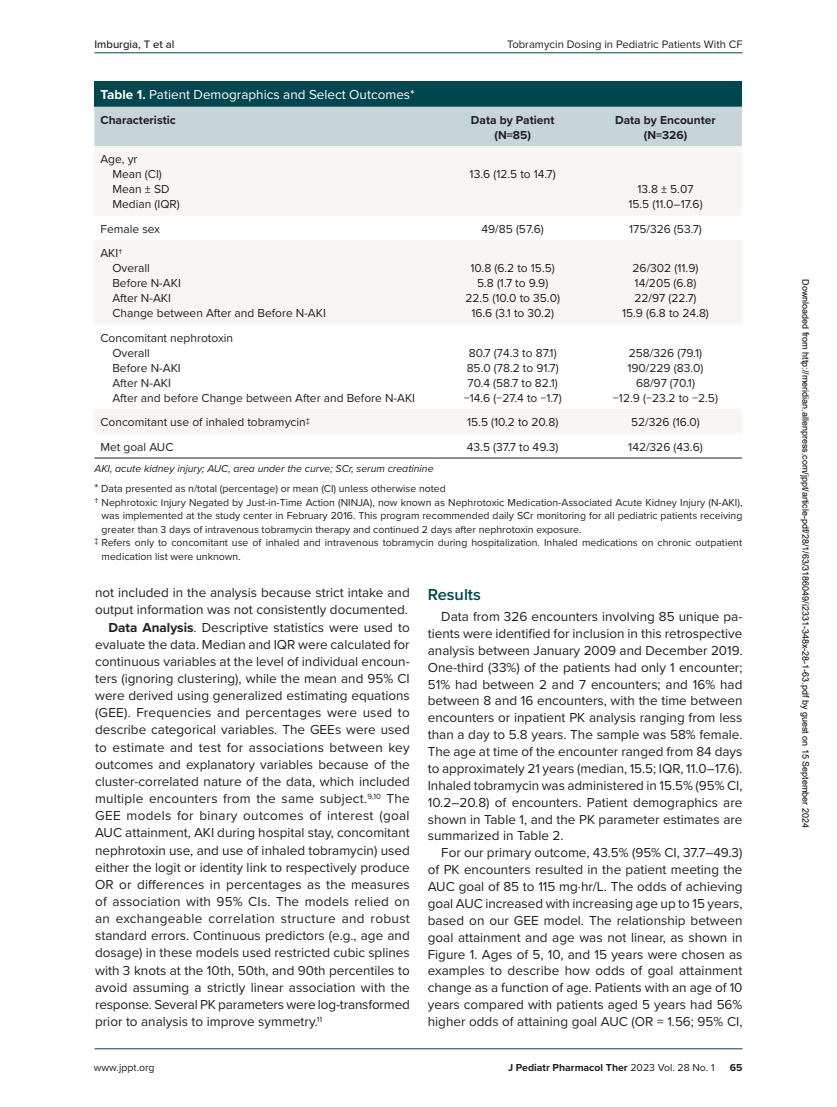
<style>
.page{position:relative;width:837px;height:1107px;background:#fff}
.page>*{position:absolute;margin:0;border:0;box-sizing:border-box;transform-origin:0 0}
.t1{font:600 16.5px "Proxima Nova";color:#00464f}
.t2{font:13.5px/16.8px "Proxima Nova";color:#231f20;text-align:justify}
.t3{font:13.5px "Proxima Nova";color:#fff}
.t4{font:13.5px "Proxima Nova";letter-spacing:.025em;color:#231f20}
.t5{font:13.5px "Proxima Nova";letter-spacing:.02em;color:#231f20}
.t6{font:12px/15px "Proxima Nova";color:#231f20;text-align:center}
.t7{font:700 12px/15px "Proxima Nova";color:#231f20;text-align:center}
.t8{font:11.25px "Proxima Nova";color:#231f20}
.t9{font:500 11.25px "Proxima Nova";color:#231f20}
.t10{font:10.5px/20.2px "Proxima Nova";color:#231f20}
.t11{font:700 10.5px "Proxima Nova";color:#231f20}
.t12{font:9px "Arial";color:#000}
.s1{font-weight:700}
.s2{font-style:italic}
.s3{font-size:12px}
.s4{font-weight:400}
</style>
<div class="page">
<hr style="left:94px;top:52px;width:648px;height:1px;background:#00464f">
<hr style="left:94px;top:1048px;width:648px;height:1px;background:#00464f">
<div style="left:94px;top:81px;width:648px;height:26px;background:#00464f"></div>
<div style="left:94px;top:107px;width:648px;height:39px;background:#c5d5d8"></div>
<svg style="left:95px;top:146px;width:647px;height:287px;fill:#f8f5f2"></svg>
<hr style="left:94px;top:458px;width:342px;height:1px;background:#231f20">
<hr style="left:436px;top:458px;width:153px;height:1px;background:#231f20">
<hr style="left:589px;top:458px;width:153px;height:1px;background:#231f20">
<p class="t9" style="left:94px;top:35px;width:81px">Imburgia, T et al</p>
<p class="t8" style="left:507px;top:35px;width:237px">Tobramycin Dosing in Pediatric Patients With CF</p>
<p class="t3" style="left:100px;top:85px;width:316px"><span class="s1">Table 1.</span> Patient Demographics and Select Outcomes*</p>
<p class="t7" style="left:100px;top:112px;width:77px">Characteristic</p>
<p class="t7" style="left:471px;top:112px;width:85px">Data by Patient (N=85)</p>
<p class="t7" style="left:615px;top:112px;width:102px">Data by Encounter (N=326)</p>
<p class="t6" style="left:112px;top:151px;width:69px;text-align:left;text-indent:-12px">Age, yr<br>Mean (CI)<br>Mean ± SD<br>Median (IQR)</p>
<p class="t6" style="left:470px;top:166px;width:88px">13.6 (12.5 to 14.7)</p>
<p class="t6" style="left:628px;top:181px;width:76px">13.8 ± 5.07<br>15.5 (11.0–17.6)</p>
<p class="t6" style="left:100px;top:221px;width:61px">Female sex</p>
<p class="t6" style="left:482px;top:221px;width:64px">49/85 (57.6)</p>
<p class="t6" style="left:629px;top:221px;width:74px">175/326 (53.7)</p>
<p class="t6" style="left:112px;top:245px;width:215px;text-align:left;text-indent:-12px">AKI†<br>Overall<br>Before N-AKI<br>After N-AKI<br>Change between After and Before N-AKI</p>
<p class="t6" style="left:465px;top:260px;width:96px">10.8 (6.2 to 15.5)<br>5.8 (1.7 to 9.9)<br>22.5 (10.0 to 35.0)<br>16.6 (3.1 to 30.2)</p>
<p class="t6" style="left:622px;top:260px;width:88px">26/302 (11.9)<br>14/205 (6.8)<br>22/97 (22.7)<br>15.9 (6.8 to 24.8)</p>
<p class="t6" style="left:112px;top:330px;width:304px;text-align:left;text-indent:-12px">Concomitant nephrotoxin<br>Overall<br>Before N-AKI<br>After N-AKI<br>After and before Change between After and Before N-AKI</p>
<p class="t6" style="left:464px;top:345px;width:99px">80.7 (74.3 to 87.1)<br>85.0 (78.2 to 91.7)<br>70.4 (58.7 to 82.1) −14.6 (−27.4 to −1.7)</p>
<p class="t6" style="left:613px;top:345px;width:107px">258/326 (79.1)<br>190/229 (83.0)<br>68/97 (70.1)<br>−12.9 (−23.2 to −2.5)</p>
<p class="t6" style="left:100px;top:414px;width:211px">Concomitant use of inhaled tobramycin‡</p>
<p class="t6" style="left:467px;top:414px;width:93px">15.5 (10.2 to 20.8)</p>
<p class="t6" style="left:631px;top:414px;width:70px">52/326 (16.0)</p>
<p class="t6" style="left:100px;top:439px;width:75px">Met goal AUC</p>
<p class="t6" style="left:467px;top:439px;width:93px">43.5 (37.7 to 49.3)</p>
<p class="t6" style="left:628px;top:439px;width:76px">142/326 (43.6)</p>
<p class="t10" style="left:94px;top:458px;width:353px"><span class="s2">AKI, acute kidney injury; AUC, area under the curve; SCr, serum creatinine<br></span><span class="s3">*</span> Data presented as n/total (percentage) or mean (CI) unless otherwise noted</p>
<p class="t10" style="left:94px;top:492px;width:650px"><span class="s3">†</span> Nephrotoxic Injury Negated by Just-in-Time Action (NINJA), now known as Nephrotoxic Medication-Associated Acute Kidney Injury (N-AKI),</p>
<p class="t10" style="left:102px;top:505px;width:642px">was implemented at the study center in February 2016. This program recommended daily SCr monitoring for all pediatric patients receiving</p>
<p class="t10" style="left:102px;top:519px;width:481px">greater than 3 days of intravenous tobramycin therapy and continued 2 days after nephrotoxin exposure.</p>
<p class="t10" style="left:94px;top:532px;width:649px"><span class="s3">‡</span> Refers only to concomitant use of inhaled and intravenous tobramycin during hospitalization. Inhaled medications on chronic outpatient</p>
<p class="t10" style="left:102px;top:546px;width:141px">medication list were unknown.</p>
<p class="t2" style="left:95px;top:584px;width:316px">not included in the analysis because strict intake and</p>
<p class="t2" style="left:95px;top:601px;width:314px">output information was not consistently documented.</p>
<p class="t2" style="left:109px;top:618px;width:303px"><span class="s1">Data Analysis</span>. Descriptive statistics were used to</p>
<p class="t2" style="left:95px;top:635px;width:316px">evaluate the data. Median and IQR were calculated for</p>
<p class="t2" style="left:95px;top:652px;width:316px">continuous variables at the level of individual encoun-</p>
<p class="t2" style="left:95px;top:670px;width:316px">ters (ignoring clustering), while the mean and 95% CI</p>
<p class="t2" style="left:95px;top:687px;width:316px">were derived using generalized estimating equations</p>
<p class="t2" style="left:95px;top:704px;width:316px">(GEE). Frequencies and percentages were used to</p>
<p class="t2" style="left:95px;top:721px;width:316px">describe categorical variables. The GEEs were used</p>
<p class="t2" style="left:95px;top:738px;width:316px">to estimate and test for associations between key</p>
<p class="t2" style="left:95px;top:755px;width:316px">outcomes and explanatory variables because of the</p>
<p class="t2" style="left:95px;top:772px;width:316px">cluster-correlated nature of the data, which included</p>
<p class="t2" style="left:95px;top:790px;width:316px">multiple encounters from the same subject.<sup>9,10</sup> The</p>
<p class="t5" style="left:95px;top:806px;width:316px">GEE models for binary outcomes of interest (goal</p>
<p class="t2" style="left:95px;top:824px;width:316px">AUC attainment, AKI during hospital stay, concomitant</p>
<p class="t2" style="left:95px;top:841px;width:316px">nephrotoxin use, and use of inhaled tobramycin) used</p>
<p class="t2" style="left:95px;top:858px;width:316px">either the logit or identity link to respectively produce</p>
<p class="t2" style="left:95px;top:875px;width:316px">OR or differences in percentages as the measures</p>
<p class="t2" style="left:95px;top:892px;width:316px">of association with 95% CIs. The models relied on</p>
<p class="t4" style="left:95px;top:909px;width:316px">an exchangeable correlation structure and robust</p>
<p class="t2" style="left:95px;top:927px;width:316px">standard errors. Continuous predictors (e.g., age and</p>
<p class="t2" style="left:95px;top:944px;width:316px">dosage) in these models used restricted cubic splines</p>
<p class="t2" style="left:95px;top:961px;width:316px">with 3 knots at the 10th, 50th, and 90th percentiles to</p>
<p class="t2" style="left:95px;top:978px;width:316px">avoid assuming a strictly linear association with the</p>
<p class="t2" style="left:95px;top:995px;width:316px">response. Several PK parameters were log-transformed</p>
<p class="t2" style="left:95px;top:1012px;width:229px">prior to analysis to improve symmetry.<sup>11</sup></p>
<p class="t1" style="left:428px;top:582px;width:55px">Results</p>
<p class="t2" style="left:428px;top:608px;width:316px;text-indent:14px">Data from 326 encounters involving 85 unique pa&shy;tients were identified for inclusion in this retrospective analysis between January 2009 and December 2019.<br>One-third (33%) of the patients had only 1 encounter; 51% had between 2 and 7 encounters; and 16% had between 8 and 16 encounters, with the time between encounters or inpatient PK analysis ranging from less than a day to 5.8 years. The sample was 58% female.<br>The age at time of the encounter ranged from 84 days to approximately 21 years (median, 15.5; IQR, 11.0–17.6).<br>Inhaled tobramycin was administered in 15.5% (95% CI, 10.2–20.8) of encounters. Patient demographics are shown in Table 1, and the PK parameter estimates are summarized in Table 2.</p>
<p class="t2" style="left:428px;top:844px;width:316px;text-indent:14px">For our primary outcome, 43.5% (95% CI, 37.7–49.3) of PK encounters resulted in the patient meeting the AUC goal of 85 to 115 mg·hr/L. The odds of achieving goal AUC increased with increasing age up to 15 years, based on our GEE model. The relationship between goal attainment and age was not linear, as shown in Figure 1. Ages of 5, 10, and 15 years were chosen as examples to describe how odds of goal attainment change as a function of age. Patients with an age of 10 years compared with patients aged 5 years had 56% higher odds of attaining goal AUC (OR = 1.56; 95% CI,</p>
<p class="t10" style="left:94px;top:1057px;width:62px">www.jppt.org</p>
<p class="t11" style="left:508px;top:1060px;width:208px">J Pediatr Pharmacol Ther <span class="s4">2023 Vol. 28 No. 1</span></p>
<p class="t11" style="left:730px;top:1060px;width:14px">65</p>
<p class="t12" style="left:809px;top:279px;width:550px;rotate:90deg">Downloaded from http://meridian.allenpress.com/jppt/article-pdf/28/1/63/3186049/i2331-348x-28-1-63.pdf by guest on 15 September 2024</p>
</div>
